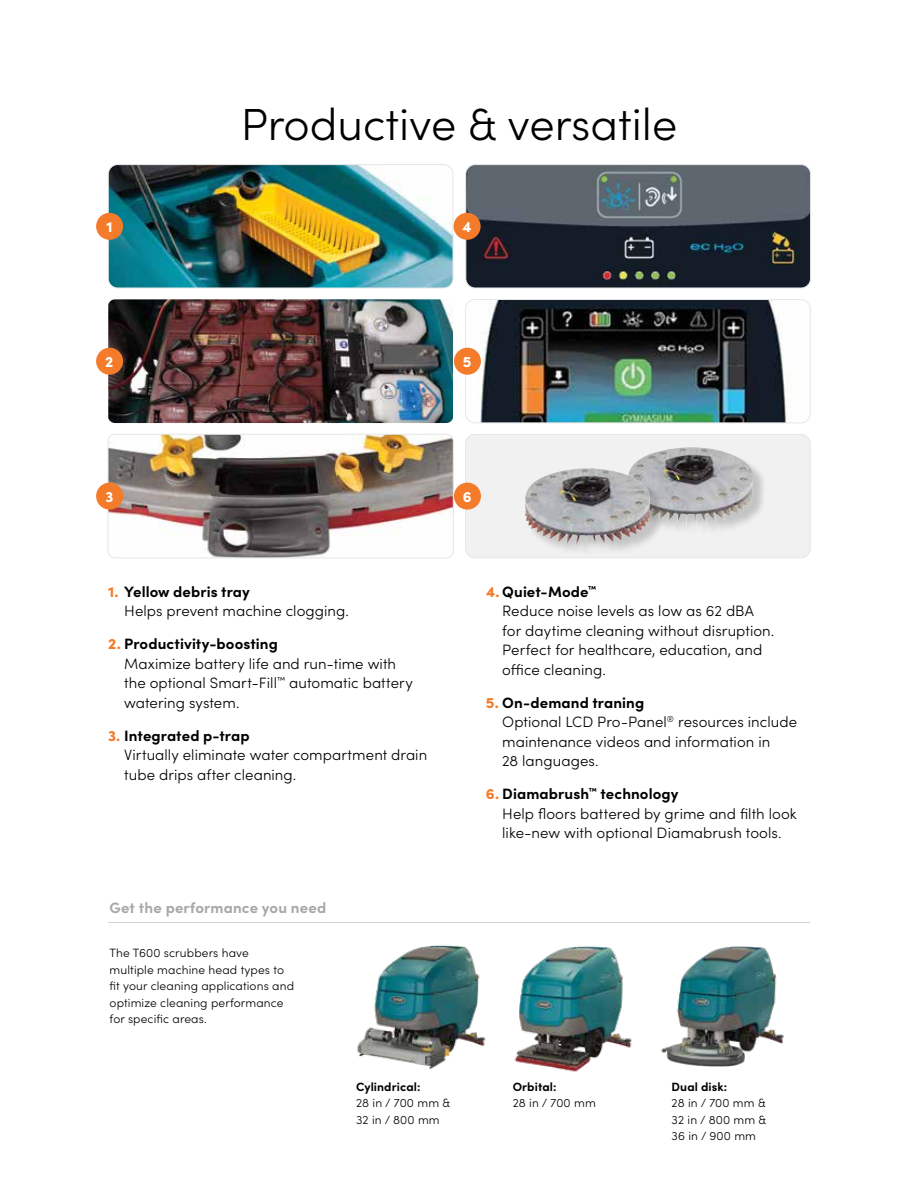
<style>
.page{position:relative;width:918px;height:1188px;background:#fff}
.page>*{position:absolute;margin:0;border:0;box-sizing:border-box;transform-origin:0 0}
.t1{font:300 45px "Sofia Pro";color:#000}
.t2{font:300 15px/19.5px "Sofia Pro";letter-spacing:.005em;color:#000}
.t3{font:700 15px "Sofia Pro";letter-spacing:.01em;color:#a7a8a9}
.t4{font:900 15px "Sofia Pro";color:#fff}
.t5{font:300 12px/16.5px "Sofia Pro";letter-spacing:.01em;color:#000}
.t6{font:700 12px "Sofia Pro";letter-spacing:.01em;color:#000}
.s1{font-weight:900;color:#f47b29}
.s2{font-weight:700}
</style>
<div class="page">
<img style="left:467px;top:301px;width:342px;height:120px">
<div style="left:465px;top:299px;width:346px;height:124px;border:1px solid #e6e7e8;border-radius:9px"></div>
<div style="left:466px;top:434px;width:344px;height:124px;background:#f1f1f2;border-radius:9px"></div>
<div style="left:465px;top:434px;width:346px;height:124px;border:1px solid #e6e7e8;border-radius:9px"></div>
<img style="left:466px;top:166px;width:343px;height:122px">
<div style="left:466px;top:164px;width:345px;height:124px;border:1px solid #e6e7e8;border-radius:9px"></div>
<img style="left:110px;top:166px;width:343px;height:122px">
<div style="left:108px;top:164px;width:345px;height:124px;border:1px solid #e6e7e8;border-radius:9px"></div>
<img style="left:108px;top:299px;width:345px;height:124px">
<img style="left:108px;top:434px;width:345px;height:124px">
<div style="left:108px;top:434px;width:345px;height:124px;border:1px solid #e6e7e8;border-radius:7px"></div>
<div style="left:630px;top:449px;width:137px;height:89px;background:#000;opacity:.19"></div>
<img style="left:630px;top:447px;width:124px;height:78px">
<div style="left:527px;top:470px;width:137px;height:89px;background:#000;opacity:.19"></div>
<img style="left:525px;top:468px;width:127px;height:79px">
<hr style="left:108px;top:922px;width:702px;height:1px;background:#d3d3d4">
<div style="left:96px;top:213px;width:27px;height:27px;background:#f47b29;border-radius:50%"></div>
<div style="left:454px;top:213px;width:27px;height:27px;background:#f47b29;border-radius:50%"></div>
<div style="left:454px;top:348px;width:27px;height:27px;background:#f47b29;border-radius:50%"></div>
<div style="left:454px;top:483px;width:27px;height:27px;background:#f47b29;border-radius:50%"></div>
<div style="left:96px;top:348px;width:27px;height:27px;background:#f47b29;border-radius:50%"></div>
<div style="left:96px;top:483px;width:27px;height:27px;background:#f47b29;border-radius:50%"></div>
<img style="left:357px;top:945px;width:427px;height:127px">
<h1 class="t1" style="left:241px;top:92px;width:438px">Productive &amp; versatile</h1>
<p class="t4" style="left:106px;top:215px;width:8px">1</p>
<p class="t4" style="left:462px;top:215px;width:11px">4</p>
<p class="t4" style="left:105px;top:350px;width:10px">2</p>
<p class="t4" style="left:463px;top:350px;width:10px">5</p>
<p class="t4" style="left:105px;top:484px;width:9px">3</p>
<p class="t4" style="left:463px;top:484px;width:10px">6</p>
<p class="t2" style="left:124px;top:581px;width:226px;text-indent:-16px"><span class="s1">1.</span> <span class="s2">Yellow debris tray<br></span>Helps prevent machine clogging.</p>
<p class="t2" style="left:124px;top:633px;width:290px;text-indent:-16px"><span class="s1">2.</span> <span class="s2">Productivity-boosting<br></span>Maximize battery life and run-time with the optional Smart-Fill<sup>™</sup> automatic battery watering system.</p>
<p class="t2" style="left:124px;top:725px;width:305px;text-indent:-16px"><span class="s1">3.</span> <span class="s2">Integrated p-trap<br></span>Virtually eliminate water compartment drain tube drips after cleaning.</p>
<p class="t3" style="left:110px;top:896px;width:218px">Get the performance you need</p>
<p class="t5" style="left:110px;top:944px;width:186px">The T600 scrubbers have multiple machine head types to fit your cleaning applications and optimize cleaning performance for specific areas.</p>
<p class="t6" style="left:356px;top:1077px;width:66px">Cylindrical:</p>
<p class="t5" style="left:356px;top:1094px;width:96px">28 in / 700 mm &amp;<br>32 in / 800 mm</p>
<p class="t2" style="left:502px;top:581px;width:274px;text-indent:-16px"><span class="s1">4.</span> <span class="s2">Quiet-Mode</span><sup>™<br></sup>Reduce noise levels as low as 62 dBA for daytime cleaning without disruption.<br>Perfect for healthcare, education, and office cleaning.</p>
<p class="t2" style="left:502px;top:692px;width:296px;text-indent:-16px"><span class="s1">5.</span> <span class="s2">On-demand traning<br></span>Optional LCD Pro-Panel<sup>®</sup> resources include maintenance videos and information in<br>28 languages.</p>
<p class="t2" style="left:502px;top:783px;width:296px;text-indent:-16px"><span class="s1">6.</span> <span class="s2">Diamabrush</span><sup>™</sup> <span class="s2">technology<br></span>Help floors battered by grime and filth look like-new with optional Diamabrush tools.</p>
<p class="t6" style="left:513px;top:1077px;width:45px">Orbital:</p>
<p class="t5" style="left:513px;top:1094px;width:85px">28 in / 700 mm</p>
<p class="t6" style="left:672px;top:1077px;width:57px">Dual disk:</p>
<p class="t5" style="left:672px;top:1094px;width:96px;text-align:justify">28 in / 700 mm &amp; 32 in / 800 mm &amp; 36 in / 900 mm</p>
</div>
